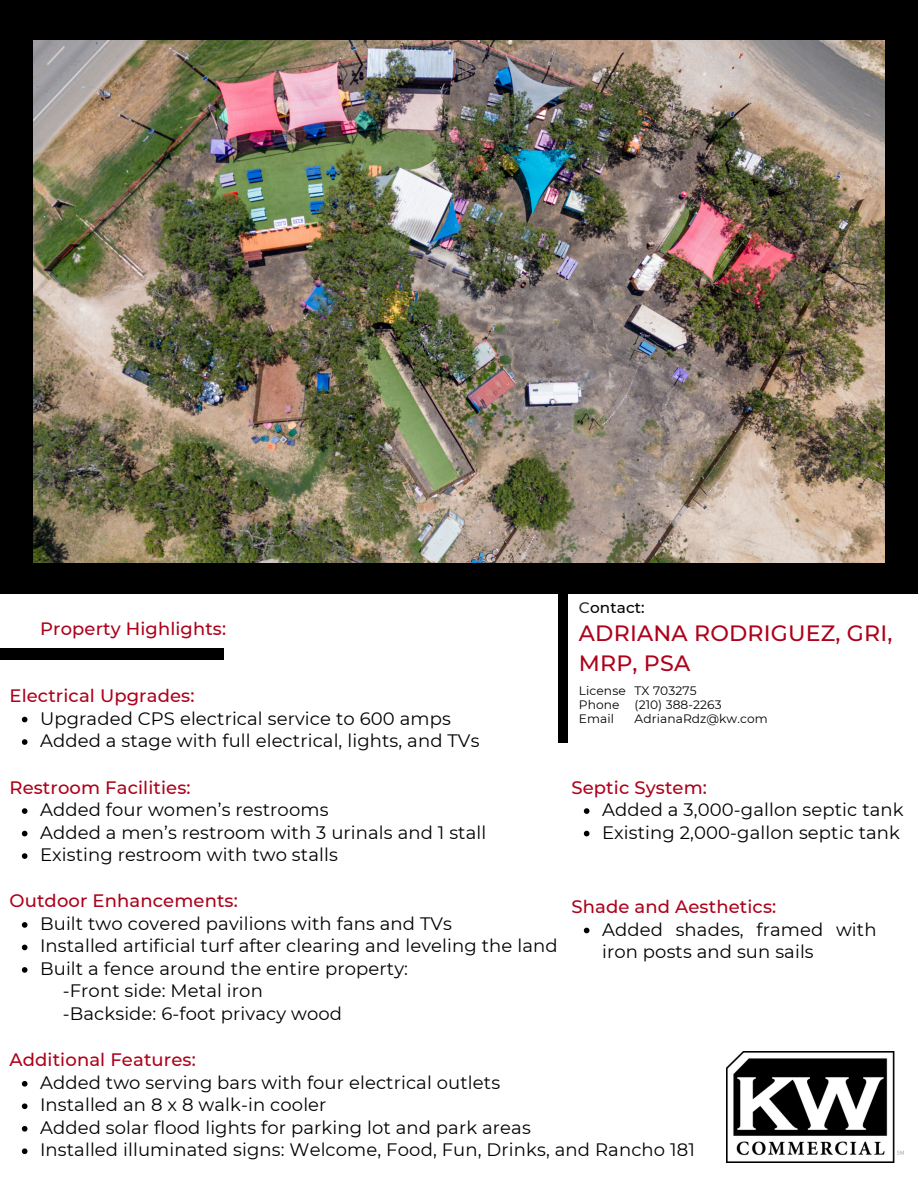
<style>
.page{position:relative;width:918px;height:1188px;background:#000}
.page>*{position:absolute;margin:0;border:0;box-sizing:border-box;transform-origin:0 0}
.t1{font:500 22.05px/30.3px "Montserrat";letter-spacing:.01em;color:#ad021b}
.t2{font:18px/22.5px "Montserrat";letter-spacing:.005em;color:#000}
.t3{font:500 18px "Montserrat";letter-spacing:.005em;color:#ad021b}
.t4{font:500 17.85px "Montserrat";letter-spacing:.01em;color:#ad021b}
.t5{font:500 15.3px "Montserrat";letter-spacing:.01em;color:#000}
.t6{font:12.15px/14.4px "Montserrat";letter-spacing:.005em;color:#000}
.s1{color:#2b2b2b}
</style>
<div class="page">
<div style="left:0;top:594px;width:918px;height:594px;background:#fff"></div>
<div style="left:558px;top:590px;width:10px;height:153px;background:#000"></div>
<div style="left:0;top:648px;width:119px;height:11px;background:#000"></div>
<div style="left:106px;top:648px;width:118px;height:11px;background:#000"></div>
<svg style="left:584px;top:928px;width:5px;height:5px"></svg>
<svg style="left:22px;top:717px;width:5px;height:5px"></svg>
<svg style="left:22px;top:739px;width:5px;height:6px"></svg>
<svg style="left:22px;top:808px;width:5px;height:6px"></svg>
<svg style="left:22px;top:831px;width:5px;height:5px"></svg>
<svg style="left:22px;top:853px;width:5px;height:6px"></svg>
<svg style="left:584px;top:808px;width:5px;height:6px"></svg>
<svg style="left:584px;top:831px;width:5px;height:5px"></svg>
<svg style="left:22px;top:922px;width:5px;height:6px"></svg>
<svg style="left:22px;top:945px;width:5px;height:5px"></svg>
<svg style="left:22px;top:967px;width:5px;height:6px"></svg>
<svg style="left:22px;top:1081px;width:5px;height:6px"></svg>
<svg style="left:22px;top:1103px;width:5px;height:6px"></svg>
<svg style="left:22px;top:1126px;width:5px;height:6px"></svg>
<svg style="left:22px;top:1148px;width:5px;height:6px"></svg>
<img style="left:727px;top:1052px;width:177px;height:111px">
<img style="left:34px;top:41px;width:850px;height:522px">
<h1 class="t4" style="left:40px;top:618px;width:187px">Property Highlights:</h1>
<p class="t3" style="left:9px;top:685px;width:187px">Electrical Upgrades:</p>
<p class="t2" style="left:40px;top:707px;width:412px">Upgraded CPS electrical service to 600 amps</p>
<h2 class="t2" style="left:40px;top:729px;width:441px">Added a stage with full electrical, lights, and TVs</h2>
<p class="t3" style="left:9px;top:776px;width:183px">Restroom Facilities:</p>
<p class="t2" style="left:40px;top:798px;width:290px">Added four women’s restrooms</p>
<p class="t2" style="left:40px;top:821px;width:448px">Added a men’s restroom with 3 urinals and 1 stall</p>
<h2 class="t2" style="left:40px;top:843px;width:299px">Existing restroom with two stalls</h2>
<p class="t5" style="left:579px;top:598px;width:67px"><span class="s1">C</span>ontact:</p>
<p class="t1" style="left:579px;top:618px;width:315px">ADRIANA RODRIGUEZ, GRI,<br>MRP, PSA</p>
<h2 class="t6" style="left:579px;top:683px;width:48px">License<br>Phone<br>Email</h2>
<h2 class="t6" style="left:635px;top:683px;width:64px">TX 703275</h2>
<p class="t6" style="left:635px;top:698px;width:88px">(210) 388-2263</p>
<p class="t6" style="left:635px;top:712px;width:135px">AdrianaRdz@kw.com</p>
<p class="t3" style="left:571px;top:776px;width:137px">Septic System:</p>
<p class="t2" style="left:602px;top:798px;width:303px">Added a 3,000-gallon septic tank</p>
<h2 class="t2" style="left:602px;top:821px;width:300px">Existing 2,000-gallon septic tank</h2>
<p class="t3" style="left:9px;top:890px;width:230px">Outdoor Enhancements:</p>
<p class="t2" style="left:40px;top:912px;width:413px">Built two covered pavilions with fans and TVs</p>
<p class="t2" style="left:40px;top:935px;width:519px">Installed artificial turf after clearing and leveling the land</p>
<h3 class="t2" style="left:40px;top:957px;width:369px">Built a fence around the entire property:</h3>
<h2 class="t2" style="left:63px;top:980px;width:281px">-Front side: Metal iron -Backside: 6-foot privacy wood</h2>
<p class="t3" style="left:9px;top:1049px;width:188px">Additional Features:</p>
<h2 class="t2" style="left:40px;top:1071px;width:462px">Added two serving bars with four electrical outlets</h2>
<p class="t2" style="left:40px;top:1094px;width:288px">Installed an 8 x 8 walk-in cooler</p>
<p class="t2" style="left:40px;top:1116px;width:492px">Added solar flood lights for parking lot and park areas</p>
<p class="t2" style="left:40px;top:1139px;width:656px">Installed illuminated signs: Welcome, Food, Fun, Drinks, and Rancho 181</p>
<p class="t3" style="left:571px;top:896px;width:206px">Shade and Aesthetics:</p>
<p class="t2" style="left:602px;top:918px;width:276px">Added shades, framed with iron posts and sun sails</p>
</div>
